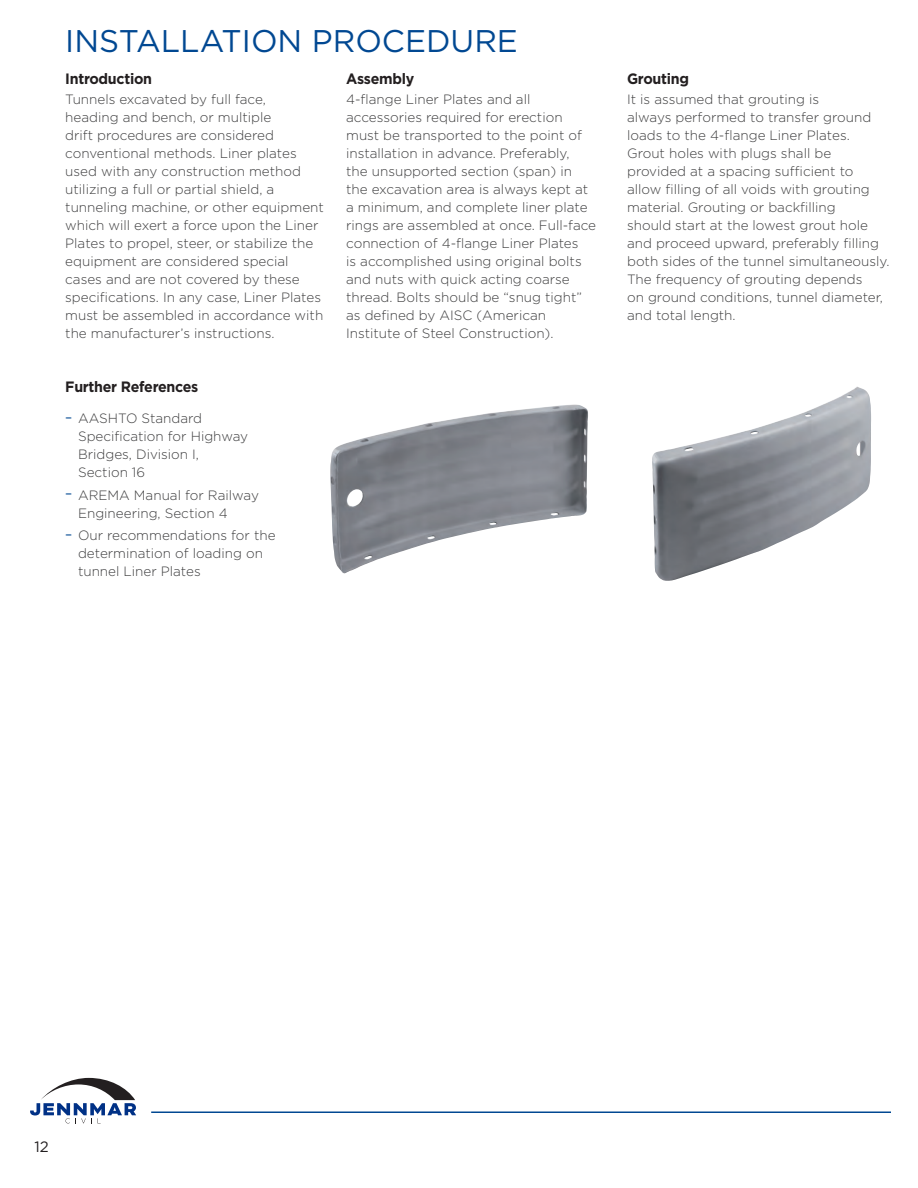
<style>
.page{position:relative;width:918px;height:1188px;background:#fff}
.page>*{position:absolute;margin:0;border:0;box-sizing:border-box;transform-origin:0 0}
.t1{font:31.35px "Gotham";color:#014892}
.t2{font:700 15px "Gotham";letter-spacing:-.02em;color:#231f20;scale:.95 1}
.t3{font:15px "Gotham";color:#231f20}
.Running_Text_Grey{font:300 13.5px/18px "Gotham";color:#3e3e3f}
.s1{font-weight:400;color:#014892}
</style>
<div class="page">
<hr style="left:151px;top:1112px;width:767px;height:1px;background:#014892">
<svg style="left:30px;top:1078px;width:106px;height:45px"></svg>
<img style="left:330px;top:405px;width:242px;height:168px">
<img style="left:652px;top:386px;width:219px;height:195px">
<div style="left:891px;top:0;width:27px;height:1188px;background:#fff"></div>
<p class="t1" style="left:65px;top:21px;width:454px">INSTALLATION PROCEDURE</p>
<p class="t2" style="left:65px;top:69px;width:93px">Introduction</p>
<p class="Running_Text_Grey" style="left:65px;top:90px;width:260px">Tunnels excavated by full face,<br>heading and bench, or multiple<br>drift procedures are considered conventional methods. Liner plates used with any construction method utilizing a full or partial shield, a tunneling machine, or other equipment which will exert a force upon the Liner Plates to propel, steer, or stabilize the equipment are considered special cases and are not covered by these specifications. In any case, Liner Plates must be assembled in accordance with the manufacturer’s instructions.</p>
<p class="t2" style="left:65px;top:377px;width:142px">Further References</p>
<p class="Running_Text_Grey" style="left:78px;top:409px;width:172px;text-indent:-13px"><span class="s1">–</span> AASHTO Standard<br>Specification for Highway<br>Bridges, Division I,<br>Section 16</p>
<p class="Running_Text_Grey" style="left:78px;top:486px;width:182px;text-indent:-13px"><span class="s1">–</span> AREMA Manual for Railway<br>Engineering, Section 4</p>
<p class="Running_Text_Grey" style="left:78px;top:526px;width:199px;text-indent:-13px"><span class="s1">–</span> Our recommendations for the determination of loading on tunnel Liner Plates</p>
<p class="t2" style="left:346px;top:69px;width:73px">Assembly</p>
<p class="Running_Text_Grey" style="left:346px;top:90px;width:251px">4-flange Liner Plates and all accessories required for erection must be transported to the point of installation in advance. Preferably,<br>the unsupported section (span) in the excavation area is always kept at a minimum, and complete liner plate rings are assembled at once. Full-face connection of 4-flange Liner Plates<br>is accomplished using original bolts and nuts with quick acting coarse thread. Bolts should be “snug tight” as defined by AISC (American Institute of Steel Construction).</p>
<p class="t2" style="left:627px;top:69px;width:67px">Grouting</p>
<p class="Running_Text_Grey" style="left:627px;top:90px;width:264px">It is assumed that grouting is<br>always performed to transfer ground loads to the 4-flange Liner Plates.<br>Grout holes with plugs shall be provided at a spacing sufficient to allow filling of all voids with grouting material. Grouting or backfilling<br>should start at the lowest grout hole and proceed upward, preferably filling both sides of the tunnel simultaneously.<br>The frequency of grouting depends<br>on ground conditions, tunnel diameter, and total length.</p>
<p class="t3" style="left:35px;top:1137px;width:16px">12</p>
</div>
